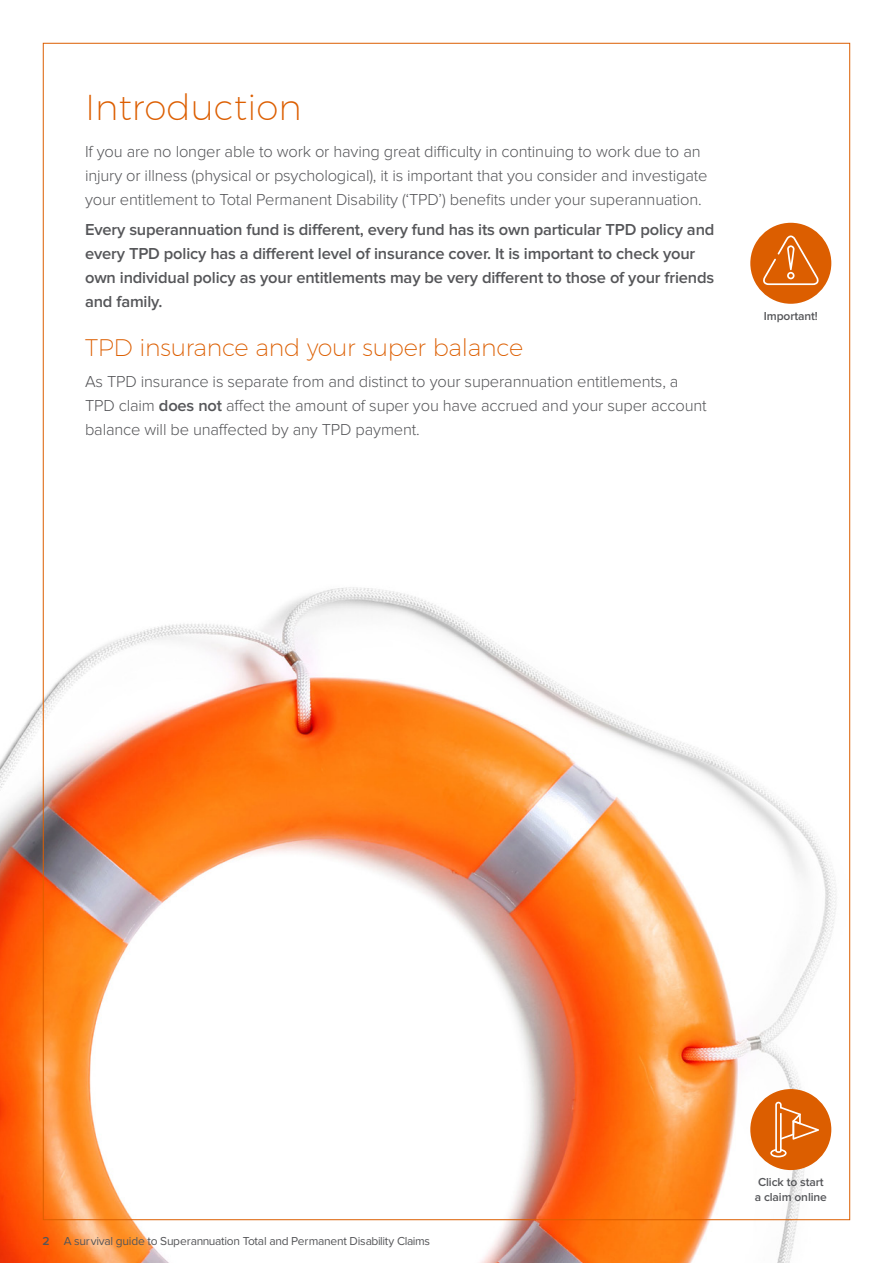
<style>
.page{position:relative;width:893px;height:1263px;background:#fff}
.page>*{position:absolute;margin:0;border:0;box-sizing:border-box;transform-origin:0 0}
.Heading_1{font:200 36px "Montserrat";color:#dc5e00}
.Heading_2{font:200 24px "Montserrat";letter-spacing:-.01em;color:#dc5e00}
.t1{font:300 16.5px/24px "Proxima Nova";letter-spacing:-.01em;color:#555659}
.t2{font:600 16.5px/24px "Proxima Nova";letter-spacing:-.01em;color:#555659}
.t3{font:12px "Proxima Nova";letter-spacing:-.02em;color:#555659}
.t4{font:600 12px/14.4px "Proxima Nova";letter-spacing:-.01em;color:#555659}
.s1{font-weight:600}
</style>
<div class="page">
<img style="left:0;top:558px;width:851px;height:705px">
<div style="left:750px;top:1089px;width:81px;height:81px;background:#dc5e00;border-radius:50%"></div>
<svg style="left:770px;top:1102px;width:49px;height:55px"></svg>
<div style="left:750px;top:223px;width:81px;height:81px;background:#dc5e00;border-radius:50%"></div>
<svg style="left:763px;top:235px;width:56px;height:50px"></svg>
<p class="Heading_1" style="left:85px;top:80px;width:218px">Introduction</p>
<p class="t1" style="left:85px;top:139px;width:624px">If you are no longer able to work or having great difficulty in continuing to work due to an injury or illness (physical or psychological), it is important that you consider and investigate your entitlement to Total Permanent Disability (‘TPD’) benefits under your superannuation.</p>
<p class="t2" style="left:85px;top:218px;width:631px">Every superannuation fund is different, every fund has its own particular TPD policy and every TPD policy has a different level of insurance cover. It is important to check your own individual policy as your entitlements may be very different to those of your friends and family.</p>
<p class="Heading_2" style="left:85px;top:329px;width:440px">TPD insurance and your super balance</p>
<p class="t1" style="left:85px;top:369px;width:623px">As TPD insurance is separate from and distinct to your superannuation entitlements, a<br>TPD claim <span class="s1">does not</span> affect the amount of super you have accrued and your super account balance will be unaffected by any TPD payment.</p>
<p class="t4" style="left:764px;top:309px;width:55px">Important!</p>
<p class="t3" style="left:43px;top:1234px;width:389px"><span class="s1">2</span> A survival guide to Superannuation Total and Permanent Disability Claims</p>
<p class="t4" style="left:755px;top:1175px;width:74px">Click to start a claim online</p>
</div>
